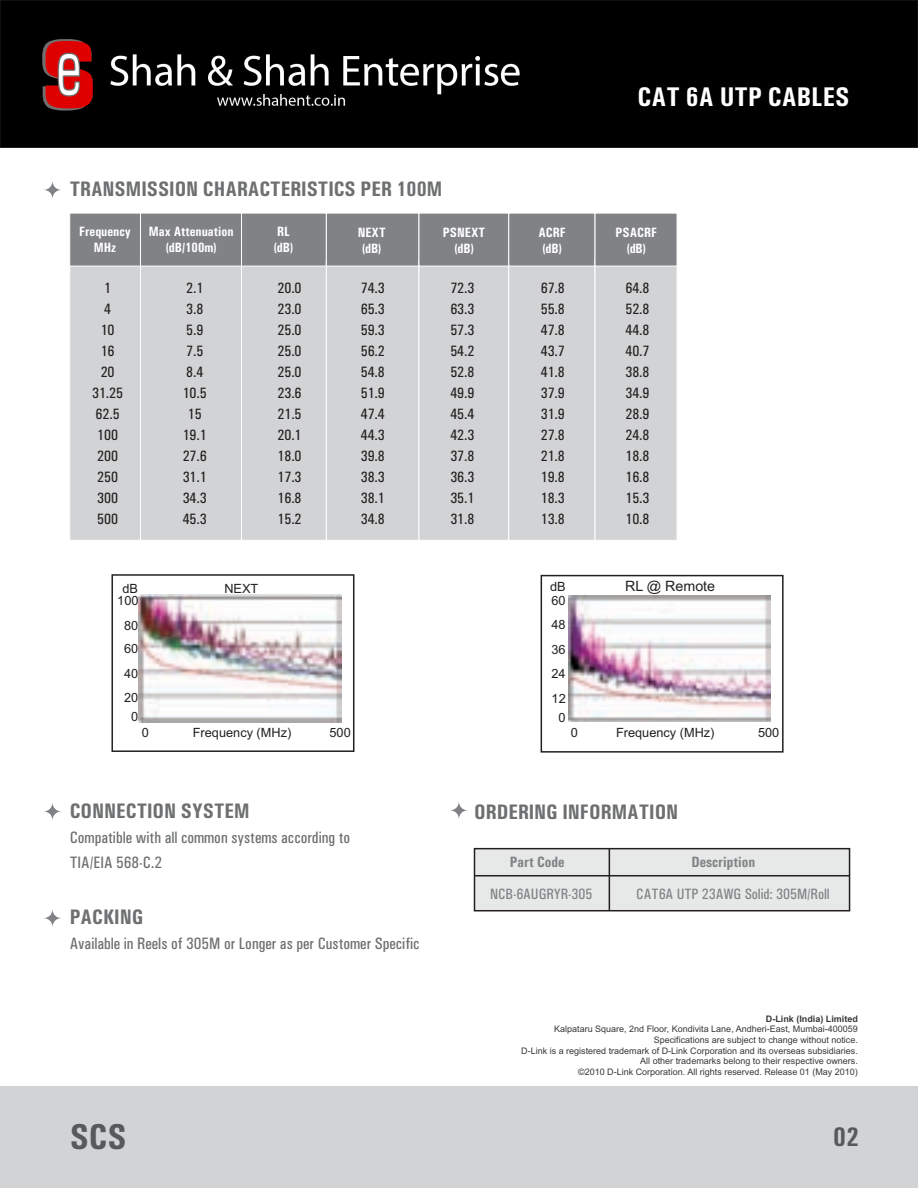
<style>
.page{position:relative;width:918px;height:1188px;background:#fff}
.page>*{position:absolute;margin:0;border:0;box-sizing:border-box;transform-origin:0 0}
.t1{font:700 condensed 36px "Univers";color:#58595b}
.t2{font:700 condensed 27px "Univers";color:#fff}
.t3{font:700 condensed 27px "Univers";color:#58595b}
.t4{font:700 condensed 21px "Univers";color:#6d6f71}
.t5{font:500 condensed 16.5px/24.8px "Univers";color:#6d6f71}
.t6{font:500 condensed 15px "Univers";color:#231f20}
.t7{font:500 condensed 15px "Univers";color:#808285}
.t8{font:700 condensed 15px "Univers";color:#808285}
.t9{font:14.25px "Arial";color:#231f20}
.t10{font:700 condensed 13.5px/15.9px "Univers";color:#fff;text-align:center}
.t11{font:12.75px/24.5px "Arial";color:#231f20;text-align:justify}
.t12{font:9px/10.6px "Arial";color:#373839;text-align:right}
.t13{font:700 9px "Arial";color:#373839}
</style>
<div class="page">
<div style="left:474px;top:848px;width:376px;height:63px;background:#e7e8e8;border:2px solid #231f20"></div>
<hr style="left:474px;top:875px;width:376px;height:1px;background:#231f20">
<hr style="left:609px;top:849px;width:1px;height:62px;background:#231f20">
<img style="left:568px;top:595px;width:202px;height:127px">
<div style="left:541px;top:575px;width:243px;height:178px;border:2px solid #231f20"></div>
<img style="left:139px;top:595px;width:203px;height:127px">
<div style="left:111px;top:574px;width:243px;height:178px;border:2px solid #231f20"></div>
<div style="left:69px;top:259px;width:72px;height:282px;background:#d1d3d4;border:1px solid #fff"></div>
<div style="left:69px;top:213px;width:72px;height:53px;background:#808285;border:1px solid #fff"></div>
<div style="left:140px;top:259px;width:102px;height:282px;background:#d1d3d4;border:1px solid #fff"></div>
<div style="left:140px;top:213px;width:102px;height:53px;background:#808285;border:1px solid #fff"></div>
<div style="left:241px;top:259px;width:86px;height:282px;background:#d1d3d4;border:1px solid #fff"></div>
<div style="left:241px;top:213px;width:86px;height:53px;background:#808285;border:1px solid #fff"></div>
<div style="left:326px;top:259px;width:93px;height:282px;background:#d1d3d4;border:1px solid #fff"></div>
<div style="left:326px;top:213px;width:93px;height:53px;background:#808285;border:1px solid #fff"></div>
<div style="left:419px;top:259px;width:90px;height:282px;background:#d1d3d4;border:1px solid #fff"></div>
<div style="left:419px;top:213px;width:90px;height:53px;background:#808285;border:1px solid #fff"></div>
<div style="left:508px;top:259px;width:87px;height:282px;background:#d1d3d4;border:1px solid #fff"></div>
<div style="left:508px;top:213px;width:87px;height:53px;background:#808285;border:1px solid #fff"></div>
<div style="left:595px;top:259px;width:82px;height:282px;background:#d1d3d4;border:1px solid #fff"></div>
<div style="left:595px;top:213px;width:82px;height:53px;background:#808285;border:1px solid #fff"></div>
<div style="left:0;top:0;width:918px;height:148px;background:#000;border:1px solid #231f20"></div>
<div style="left:0;top:1086px;width:918px;height:102px;background:#d1d3d4"></div>
<svg style="left:44px;top:182px;width:17px;height:16px"></svg>
<svg style="left:44px;top:803px;width:17px;height:17px"></svg>
<svg style="left:44px;top:910px;width:17px;height:16px"></svg>
<svg style="left:451px;top:802px;width:16px;height:17px"></svg>
<img style="left:0;top:21px;width:520px;height:107px">
<h3 class="t4" style="left:70px;top:182px;width:374px">TRANSMISSION CHARACTERISTICS PER 100M</h3>
<h2 class="t2" style="left:638px;top:87px;width:214px">CAT 6A UTP CABLES</h2>
<p class="t10" style="left:79px;top:225px;width:53px">Frequency<br>MHz</p>
<p class="t10" style="left:149px;top:225px;width:86px">Max Attenuation (dB/100m)</p>
<p class="t10" style="left:274px;top:225px;width:21px;text-align:left">RL (dB)</p>
<p class="t10" style="left:358px;top:225px;width:30px">NEXT (dB)</p>
<p class="t10" style="left:443px;top:225px;width:44px">PSNEXT (dB)</p>
<p class="t10" style="left:538px;top:225px;width:29px">ACRF (dB)</p>
<p class="t10" style="left:616px;top:225px;width:43px">PSACRF (dB)</p>
<p class="t6" style="left:104px;top:282px;width:8px">1</p>
<p class="t6" style="left:186px;top:282px;width:19px">2.1</p>
<p class="t6" style="left:278px;top:282px;width:26px">20.0</p>
<p class="t6" style="left:361px;top:282px;width:26px">74.3</p>
<p class="t6" style="left:450px;top:282px;width:26px">72.3</p>
<p class="t6" style="left:541px;top:282px;width:26px">67.8</p>
<p class="t6" style="left:625px;top:282px;width:26px">64.8</p>
<p class="t6" style="left:104px;top:303px;width:8px">4</p>
<p class="t6" style="left:186px;top:303px;width:19px">3.8</p>
<p class="t6" style="left:278px;top:303px;width:26px">23.0</p>
<p class="t6" style="left:361px;top:303px;width:26px">65.3</p>
<p class="t6" style="left:450px;top:303px;width:26px">63.3</p>
<p class="t6" style="left:541px;top:303px;width:26px">55.8</p>
<p class="t6" style="left:625px;top:303px;width:26px">52.8</p>
<p class="t6" style="left:101px;top:324px;width:15px">10</p>
<p class="t6" style="left:186px;top:324px;width:19px">5.9</p>
<p class="t6" style="left:278px;top:324px;width:26px">25.0</p>
<p class="t6" style="left:361px;top:324px;width:26px">59.3</p>
<p class="t6" style="left:450px;top:324px;width:26px">57.3</p>
<p class="t6" style="left:541px;top:324px;width:26px">47.8</p>
<p class="t6" style="left:625px;top:324px;width:26px">44.8</p>
<p class="t6" style="left:101px;top:345px;width:15px">16</p>
<p class="t6" style="left:186px;top:345px;width:19px">7.5</p>
<p class="t6" style="left:278px;top:345px;width:26px">25.0</p>
<p class="t6" style="left:361px;top:345px;width:26px">56.2</p>
<p class="t6" style="left:450px;top:345px;width:26px">54.2</p>
<p class="t6" style="left:541px;top:345px;width:26px">43.7</p>
<p class="t6" style="left:625px;top:345px;width:26px">40.7</p>
<p class="t6" style="left:101px;top:366px;width:15px">20</p>
<p class="t6" style="left:186px;top:366px;width:19px">8.4</p>
<p class="t6" style="left:278px;top:366px;width:26px">25.0</p>
<p class="t6" style="left:361px;top:366px;width:26px">54.8</p>
<p class="t6" style="left:450px;top:366px;width:26px">52.8</p>
<p class="t6" style="left:541px;top:366px;width:26px">41.8</p>
<p class="t6" style="left:625px;top:366px;width:26px">38.8</p>
<p class="t6" style="left:92px;top:387px;width:32px">31.25</p>
<p class="t6" style="left:183px;top:387px;width:26px">10.5</p>
<p class="t6" style="left:278px;top:387px;width:26px">23.6</p>
<p class="t6" style="left:361px;top:387px;width:26px">51.9</p>
<p class="t6" style="left:450px;top:387px;width:26px">49.9</p>
<p class="t6" style="left:541px;top:387px;width:26px">37.9</p>
<p class="t6" style="left:625px;top:387px;width:26px">34.9</p>
<p class="t6" style="left:96px;top:408px;width:26px">62.5</p>
<p class="t6" style="left:188px;top:408px;width:15px">15</p>
<p class="t6" style="left:278px;top:408px;width:26px">21.5</p>
<p class="t6" style="left:361px;top:408px;width:26px">47.4</p>
<p class="t6" style="left:450px;top:408px;width:26px">45.4</p>
<p class="t6" style="left:541px;top:408px;width:26px">31.9</p>
<p class="t6" style="left:625px;top:408px;width:26px">28.9</p>
<p class="t6" style="left:97px;top:429px;width:22px">100</p>
<p class="t6" style="left:183px;top:429px;width:26px">19.1</p>
<p class="t6" style="left:278px;top:429px;width:26px">20.1</p>
<p class="t6" style="left:361px;top:429px;width:26px">44.3</p>
<p class="t6" style="left:450px;top:429px;width:26px">42.3</p>
<p class="t6" style="left:541px;top:429px;width:26px">27.8</p>
<p class="t6" style="left:625px;top:429px;width:26px">24.8</p>
<p class="t6" style="left:97px;top:450px;width:22px">200</p>
<p class="t6" style="left:183px;top:450px;width:26px">27.6</p>
<p class="t6" style="left:278px;top:450px;width:26px">18.0</p>
<p class="t6" style="left:361px;top:450px;width:26px">39.8</p>
<p class="t6" style="left:450px;top:450px;width:26px">37.8</p>
<p class="t6" style="left:541px;top:450px;width:26px">21.8</p>
<p class="t6" style="left:625px;top:450px;width:26px">18.8</p>
<p class="t6" style="left:97px;top:471px;width:22px">250</p>
<p class="t6" style="left:183px;top:471px;width:26px">31.1</p>
<p class="t6" style="left:278px;top:471px;width:26px">17.3</p>
<p class="t6" style="left:361px;top:471px;width:26px">38.3</p>
<p class="t6" style="left:450px;top:471px;width:26px">36.3</p>
<p class="t6" style="left:541px;top:471px;width:26px">19.8</p>
<p class="t6" style="left:625px;top:471px;width:26px">16.8</p>
<p class="t6" style="left:97px;top:492px;width:22px">300</p>
<p class="t6" style="left:183px;top:492px;width:26px">34.3</p>
<p class="t6" style="left:278px;top:492px;width:26px">16.8</p>
<p class="t6" style="left:361px;top:492px;width:26px">38.1</p>
<p class="t6" style="left:450px;top:492px;width:26px">35.1</p>
<p class="t6" style="left:541px;top:492px;width:26px">18.3</p>
<p class="t6" style="left:625px;top:492px;width:26px">15.3</p>
<p class="t6" style="left:97px;top:513px;width:22px">500</p>
<p class="t6" style="left:183px;top:513px;width:26px">45.3</p>
<p class="t6" style="left:278px;top:513px;width:26px">15.2</p>
<p class="t6" style="left:361px;top:513px;width:26px">34.8</p>
<p class="t6" style="left:450px;top:513px;width:26px">31.8</p>
<p class="t6" style="left:541px;top:513px;width:26px">13.8</p>
<p class="t6" style="left:625px;top:513px;width:26px">10.8</p>
<p class="t11" style="left:117px;top:583px;width:23px;line-height:12.8px;text-align:center">dB<br>100</p>
<p class="t11" style="left:124px;top:614px;width:16px">80<br>60<br>40<br>20</p>
<p class="t11" style="left:131px;top:706px;width:9px">0</p>
<p class="t11" style="left:224px;top:577px;width:36px">NEXT</p>
<p class="t11" style="left:193px;top:721px;width:100px">Frequency (MHz)</p>
<p class="t11" style="left:142px;top:722px;width:9px">0</p>
<p class="t11" style="left:330px;top:722px;width:23px">500</p>
<h3 class="t4" style="left:70px;top:804px;width:182px">CONNECTION SYSTEM</h3>
<p class="t5" style="left:70px;top:827px;width:282px">Compatible with all common systems according to<br>TIA/EIA 568-C.2</p>
<h3 class="t4" style="left:70px;top:910px;width:75px">PACKING</h3>
<p class="t5" style="left:70px;top:932px;width:351px">Available in Reels of 305M or Longer as per Customer Specific</p>
<p class="t11" style="left:550px;top:576px;width:17px">dB</p>
<p class="t9" style="left:625px;top:581px;width:91px">RL @ Remote</p>
<p class="t11" style="left:551px;top:590px;width:16px">60<br>48<br>36<br>24<br>12</p>
<p class="t11" style="left:559px;top:707px;width:9px">0</p>
<p class="t11" style="left:571px;top:722px;width:9px">0</p>
<p class="t11" style="left:758px;top:722px;width:23px">500</p>
<p class="t11" style="left:616px;top:721px;width:100px">Frequency (MHz)</p>
<h3 class="t4" style="left:474px;top:805px;width:206px">ORDERING INFORMATION</h3>
<p class="t8" style="left:510px;top:857px;width:56px">Part Code</p>
<p class="t8" style="left:691px;top:857px;width:65px">Description</p>
<p class="t7" style="left:490px;top:888px;width:104px">NCB-6AUGRYR-305</p>
<p class="t7" style="left:636px;top:888px;width:195px">CAT6A UTP 23AWG Solid: 305M/Roll</p>
<p class="t13" style="left:766px;top:1015px;width:94px">D-Link (India) Limited</p>
<p class="t12" style="left:521px;top:1025px;width:338px">Kalpataru Square, 2nd Floor, Kondivita Lane, Andheri-East, Mumbai-400059<br>Specifications are subject to change without notice.<br>D-Link is a registered trademark of D-Link Corporation and its overseas subsidiaries.<br>All other trademarks belong to their respective owners.<br>©2010 D-Link Corporation. All rights reserved. Release 01 (May 2010)</p>
<h1 class="t1" style="left:70px;top:1125px;width:59px">SCS</h1>
<h2 class="t3" style="left:833px;top:1128px;width:27px">02</h2>
</div>
